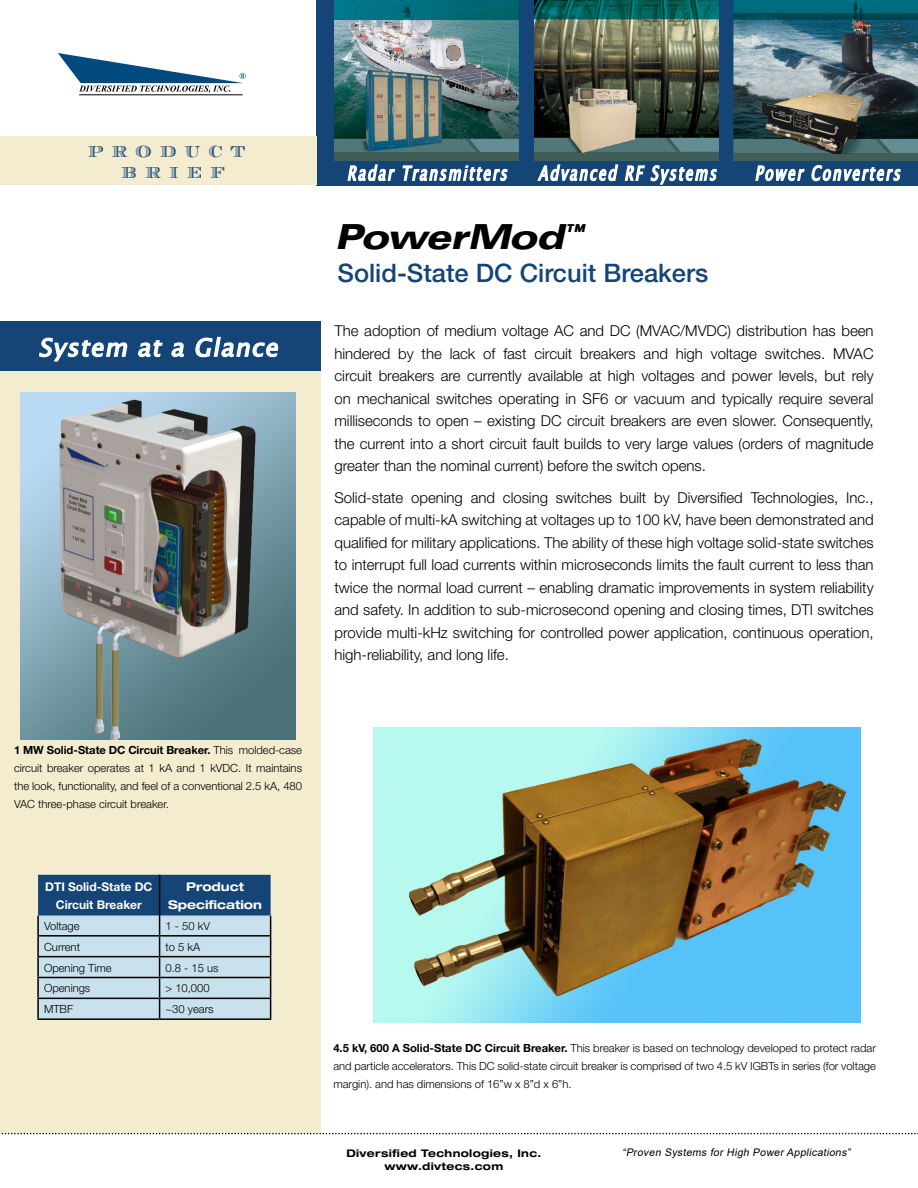
<style>
.page{position:relative;width:918px;height:1188px;background:#fff}
.page>*{position:absolute;margin:0;border:0;box-sizing:border-box;transform-origin:0 0}
.t1{font:italic 900 expanded 34.5px "Univers";letter-spacing:-.05em;color:#000}
.t2{font:500 25.5px "Helvetica Neue";color:#144576}
.t3{font:italic 24px "Lucida Sans Unicode";color:#fff}
.t4{font:16.5px/21px "CAMPBELL";letter-spacing:.5em;color:#144576}
.t5{font:300 15px/22.5px "Helvetica Neue";color:#000;text-align:justify}
.t6{font:700 12px/18px "Helvetica Neue";color:#fff;text-align:center}
.t7{font:700 expanded 12px/18px "Helvetica Neue";color:#fff;text-align:center}
.t8{font:300 11.25px/18px "Helvetica Neue";color:#000;text-align:justify}
.t9{font:700 expanded 10.5px/13.5px "Helvetica Neue";letter-spacing:.03em;color:#000;text-align:center}
.t10{font:italic 10.5px "Arial";color:#000}
.s1{font-weight:700}
</style>
<div class="page">
<div style="left:0;top:322px;width:320px;height:811px;background:#f3eccf"></div>
<div style="left:316px;top:0;width:602px;height:185px;background:#144576"></div>
<hr style="left:79px;top:95px;width:164px;height:1px;background:#000">
<svg style="left:58px;top:53px;width:188px;height:40px"></svg>
<div style="left:0;top:136px;width:316px;height:49px;background:#f3eccf"></div>
<div style="left:334px;top:152px;width:185px;height:9px;background:#415d58"></div>
<div style="left:535px;top:152px;width:183px;height:9px;background:#415d58"></div>
<div style="left:734px;top:152px;width:184px;height:9px;background:#415d58"></div>
<svg style="left:347px;top:164px;width:48px;height:18px"></svg>
<svg style="left:536px;top:164px;width:182px;height:22px"></svg>
<svg style="left:755px;top:153px;width:146px;height:29px"></svg>
<div style="left:0;top:322px;width:320px;height:49px;background:#144576"></div>
<svg style="left:39px;top:337px;width:89px;height:25px"></svg>
<svg style="left:138px;top:340px;width:25px;height:18px"></svg>
<svg style="left:171px;top:342px;width:13px;height:16px"></svg>
<svg style="left:195px;top:336px;width:84px;height:22px"></svg>
<img style="left:334px;top:0;width:185px;height:152px">
<img style="left:535px;top:0;width:183px;height:153px">
<img style="left:734px;top:0;width:184px;height:153px">
<svg style="left:402px;top:135px;width:107px;height:47px"></svg>
<svg style="left:1px;top:1133px;width:917px;height:1px"></svg>
<img style="left:374px;top:727px;width:487px;height:295px">
<img style="left:21px;top:392px;width:274px;height:348px">
<svg style="left:37px;top:875px;width:234px;height:143px"></svg>
<hr style="left:37px;top:1018px;width:123px;height:2px;background:#000">
<hr style="left:160px;top:1018px;width:111px;height:2px;background:#000">
<hr style="left:159px;top:875px;width:1px;height:41px;background:#000">
<p class="t4" style="left:121px;top:141px;width:126px;text-indent:-33px">PRODUCT<br>BRIEF</p>
<h3 class="t3" style="left:39px;top:329px;width:247px">System at a Glance</h3>
<h1 class="t1" style="left:334px;top:217px;width:251px">PowerMod<sup>™</sup></h1>
<h2 class="t2" style="left:338px;top:258px;width:372px">Solid-State DC Circuit Breakers</h2>
<p class="t5" style="left:334px;top:319px;width:541px">The adoption of medium voltage AC and DC (MVAC/MVDC) distribution has been hindered by the lack of fast circuit breakers and high voltage switches. MVAC circuit breakers are currently available at high voltages and power levels, but rely on mechanical switches operating in SF6 or vacuum and typically require several milliseconds to open – existing DC circuit breakers are even slower. Consequently, the current into a short circuit fault builds to very large values (orders of magnitude greater than the nominal current) before the switch opens.</p>
<p class="t5" style="left:334px;top:486px;width:541px">Solid-state opening and closing switches built by Diversified Technologies, Inc., capable of multi-kA switching at voltages up to 100 kV, have been demonstrated and qualified for military applications. The ability of these high voltage solid-state switches to interrupt full load currents within microseconds limits the fault current to less than twice the normal load current – enabling dramatic improvements in system reliability and safety. In addition to sub-microsecond opening and closing times, DTI switches provide multi-kHz switching for controlled power application, continuous operation, high-reliability, and long life.</p>
<p class="t8" style="left:14px;top:741px;width:290px"><span class="s1">1 MW Solid-State DC Circuit Breaker.</span> This molded-case circuit breaker operates at 1 kA and 1 kVDC. It maintains the look, functionality, and feel of a conventional 2.5 kA, 480<br>VAC three-phase circuit breaker.</p>
<p class="t6" style="left:45px;top:877px;width:109px">DTI Solid-State DC<br>Circuit Breaker</p>
<p class="t7" style="left:168px;top:877px;width:95px">Product<br>Specification</p>
<p class="t8" style="left:44px;top:917px;width:37px">Voltage</p>
<p class="t8" style="left:166px;top:917px;width:46px">1 - 50 kV</p>
<p class="t8" style="left:44px;top:937px;width:37px">Current</p>
<p class="t8" style="left:166px;top:937px;width:36px">to 5 kA</p>
<p class="t8" style="left:44px;top:958px;width:69px">Opening Time</p>
<p class="t8" style="left:166px;top:958px;width:54px">0.8 - 15 us</p>
<p class="t8" style="left:44px;top:979px;width:48px">Openings</p>
<p class="t8" style="left:166px;top:979px;width:46px">&gt; 10,000</p>
<p class="t8" style="left:44px;top:1000px;width:31px">MTBF</p>
<p class="t8" style="left:166px;top:1000px;width:50px">~30 years</p>
<p class="t8" style="left:333px;top:1039px;width:544px"><span class="s1">4.5 kV, 600 A Solid-State DC Circuit Breaker.</span> This breaker is based on technology developed to protect radar and particle accelerators. This DC solid-state circuit breaker is comprised of two 4.5 kV IGBTs in series (for voltage margin). and has dimensions of 16”w x 8”d x 6”h.</p>
<p class="t9" style="left:346px;top:1146px;width:196px">Diversified Technologies, Inc. www.divtecs.com</p>
<p class="t10" style="left:622px;top:1145px;width:232px">“Proven Systems for High PowerApplications”</p>
</div>
